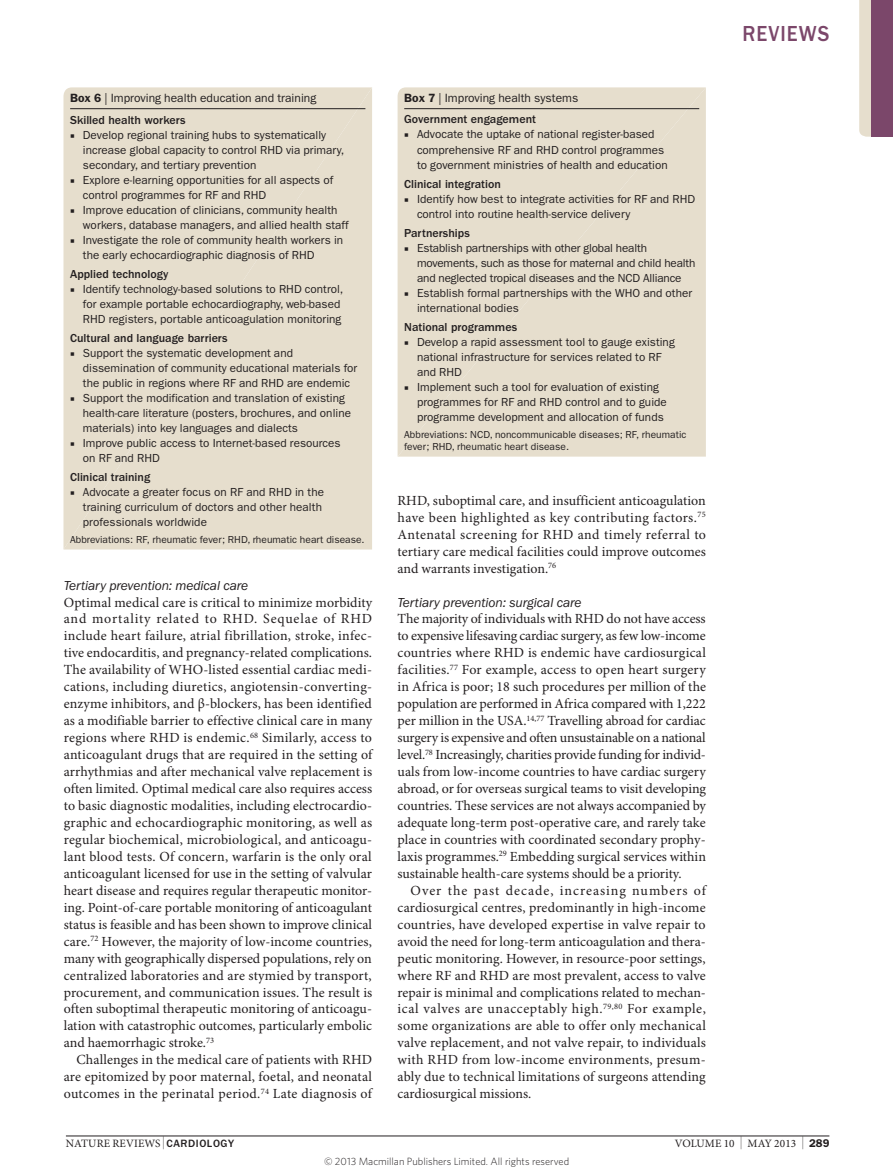
<style>
.page{position:relative;width:893px;height:1174px;background:#fff}
.page>*{position:absolute;margin:0;border:0;box-sizing:border-box;transform-origin:0 0}
.t1{font:500 22.5px "ITC Franklin Gothic Std";letter-spacing:.05em;color:#7b476a;scale:.9 1}
.Body_first{font:13.95px/17px "Minion Pro";letter-spacing:.005em;color:#231f20}
.Body_text{font:13.95px/17px "Minion Pro";letter-spacing:.005em;color:#231f20;text-align:justify}
.Head_3{font:italic 13.5px "ITC Franklin Gothic Std";letter-spacing:-.01em;color:#231f20}
.Box_subhead{font:500 12px "ITC Franklin Gothic Std";color:#231f20}
.Box_title{font:12px "ITC Franklin Gothic Std";color:#231f20}
.Box_body_bullet{font:11.7px/15px "ITC Franklin Gothic Std";color:#231f20}
.t2{font:11.25px "Minion Pro";letter-spacing:.01em;color:#231f20}
.t3{font:300 10.5px "Whitney";color:#231f20}
.Box_footnote{font:10.2px/12.3px "ITC Franklin Gothic Std";color:#231f20}
.s1{font-weight:600}
.s2{font-family:"Minion Pro"}
.s3{font-size:12.9px}
.s4{font-family:"ITC Franklin Gothic Std";font-weight:500;font-size:10.95px}
.s5{font-family:"ITC Franklin Gothic Std";font-weight:600}
</style>
<div class="page">
<hr style="left:66px;top:1135px;width:763px;height:1px;background:#231f20">
<div style="left:63px;top:87px;width:309px;height:462px;background:#e6decd"></div>
<hr style="left:70px;top:108px;width:295px;height:1px;background:#231f20">
<div style="left:398px;top:87px;width:308px;height:369px;background:#e6decd"></div>
<hr style="left:404px;top:108px;width:295px;height:1px;background:#231f20">
<svg style="left:859px;top:0;width:13px;height:137px;background:#ded3c6"></svg>
<div style="left:872px;top:0;width:21px;height:137px;background:#7b476a"></div>
<p class="Box_title" style="left:70px;top:91px;width:248px"><span class="s1">Box 6</span> | Improving health education and training</p>
<p class="Box_subhead" style="left:70px;top:113px;width:117px">Skilled health workers</p>
<p class="Box_body_bullet" style="left:83px;top:127px;width:263px;text-indent:-13px"><span class="s2">■</span> Develop regional training hubs to systematically increase global capacity to control RHD via primary, secondary, and tertiary prevention</p>
<p class="Box_body_bullet" style="left:83px;top:172px;width:252px;text-indent:-13px"><span class="s2">■</span> Explore e‑learning opportunities for all aspects of control programmes for RF and RHD</p>
<p class="Box_body_bullet" style="left:83px;top:202px;width:267px;text-indent:-13px"><span class="s2">■</span> Improve education of clinicians, community health workers, database managers, and allied health staff</p>
<p class="Box_body_bullet" style="left:83px;top:232px;width:262px;text-indent:-13px"><span class="s2">■</span> Investigate the role of community health workers in the early echocardiographic diagnosis of RHD</p>
<p class="Box_subhead" style="left:70px;top:267px;width:100px">Applied technology</p>
<p class="Box_body_bullet" style="left:83px;top:281px;width:262px;text-indent:-13px"><span class="s2">■</span> Identify technology-based solutions to RHD control, for example portable echocardiography, web-based<br>RHD registers, portable anticoagulation monitoring</p>
<p class="Box_subhead" style="left:70px;top:331px;width:159px">Cultural and language barriers</p>
<p class="Box_body_bullet" style="left:83px;top:346px;width:276px;text-indent:-13px"><span class="s2">■</span> Support the systematic development and dissemination of community educational materials for the public in regions where RF and RHD are endemic</p>
<p class="Box_body_bullet" style="left:83px;top:391px;width:270px;text-indent:-13px"><span class="s2">■</span> Support the modification and translation of existing health-care literature (posters, brochures, and online materials) into key languages and dialects</p>
<p class="Box_body_bullet" style="left:83px;top:436px;width:259px;text-indent:-13px"><span class="s2">■</span> Improve public access to Internet-based resources on RF and RHD</p>
<p class="Box_subhead" style="left:70px;top:471px;width:82px">Clinical training</p>
<p class="Box_body_bullet" style="left:83px;top:485px;width:243px;text-indent:-13px"><span class="s2">■</span> Advocate a greater focus on RF and RHD in the training curriculum of doctors and other health professionals worldwide</p>
<p class="Box_footnote" style="left:70px;top:533px;width:296px">Abbreviations: RF, rheumatic fever; RHD, rheumatic heart disease.</p>
<p class="Head_3" style="left:64px;top:577px;width:186px">Tertiary prevention: medical care</p>
<p class="Body_first" style="left:64px;top:594px;width:310px">Optimal medical care is critical to minimize morbidity and mortality related to RHD. Sequelae of RHD include heart failure, atrial fibrillation, stroke, infec‑ tive endocarditis, and pregnancy-related complications.<br>The availability of WHO-listed essential cardiac medi‑ cations, including diuretics, angiotensin-converting&shy;enzyme inhibitors, and β‑blockers, has been identified as a modifiable barrier to effective clinical care in many regions where RHD is endemic.<sup>68</sup> Similarly, access to anticoagulant drugs that are required in the setting of arrhythmias and after mechanical valve replacement is often limited. Optimal medical care also requires access to basic diagnostic modalities, including electrocardio‑ graphic and echocardiographic monitoring, as well as regular biochemical, microbiological, and anticoagu‑ lant blood tests. Of concern, warfarin is the only oral anticoagulant licensed for use in the setting of valvular heart disease and requires regular therapeutic monitor‑ ing. Point-of-care portable monitoring of anticoagulant status is feasible and has been shown to improve clinical care.<sup>72</sup> However, the majority of low-income countries, many with geographically dispersed populations, rely on centralized laboratories and are stymied by transport, procurement, and communication issues. The result is often suboptimal therapeutic monitoring of anticoagu‑ lation with catastrophic outcomes, particularly embolic and haemorrhagic stroke.<sup>73</sup></p>
<p class="Body_text" style="left:64px;top:1052px;width:310px;text-indent:13px">Challenges in the medical care of patients with RHD are epitomized by poor maternal, foetal, and neonatal outcomes in the perinatal period.<sup>74</sup> Late diagnosis of</p>
<p class="Box_title" style="left:404px;top:91px;width:176px"><span class="s1">Box 7</span> | Improving health systems</p>
<p class="Box_subhead" style="left:404px;top:113px;width:133px">Government engagement</p>
<p class="Box_body_bullet" style="left:417px;top:127px;width:252px;text-indent:-13px"><span class="s2">■</span> Advocate the uptake of national register-based comprehensive RF and RHD control programmes to government ministries of health and education</p>
<p class="Box_subhead" style="left:404px;top:177px;width:98px">Clinical integration</p>
<p class="Box_body_bullet" style="left:417px;top:191px;width:280px;text-indent:-13px"><span class="s2">■</span> Identify how best to integrate activities for RF and RHD control into routine health-service delivery</p>
<p class="Box_subhead" style="left:404px;top:226px;width:67px">Partnerships</p>
<p class="Box_body_bullet" style="left:417px;top:241px;width:280px;text-indent:-13px"><span class="s2">■</span> Establish partnerships with other global health movements, such as those for maternal and child health and neglected tropical diseases and the NCD Alliance</p>
<p class="Box_body_bullet" style="left:417px;top:286px;width:277px;text-indent:-13px"><span class="s2">■</span> Establish formal partnerships with the WHO and other international bodies</p>
<p class="Box_subhead" style="left:404px;top:321px;width:114px">National programmes</p>
<p class="Box_body_bullet" style="left:417px;top:335px;width:259px;text-indent:-13px"><span class="s2">■</span> Develop a rapid assessment tool to gauge existing national infrastructure for services related to RF and RHD</p>
<p class="Box_body_bullet" style="left:417px;top:380px;width:251px;text-indent:-13px"><span class="s2">■</span> Implement such a tool for evaluation of existing programmes for RF and RHD control and to guide programme development and allocation of funds</p>
<p class="Box_footnote" style="left:404px;top:428px;width:284px">Abbreviations: NCD, noncommunicable diseases; RF, rheumatic fever; RHD, rheumatic heart disease.</p>
<p class="Body_text" style="left:398px;top:492px;width:310px">RHD, suboptimal care, and insufficient anticoagulation have been highlighted as key contributing factors.<sup>75<br></sup>Antenatal screening for RHD and timely referral to tertiary care medical facilities could improve outcomes and warrants investigation.<sup>76</sup></p>
<p class="Head_3" style="left:398px;top:594px;width:185px">Tertiary prevention: surgical care</p>
<p class="Body_first" style="left:398px;top:611px;width:310px;text-align:justify">The majority of individuals with RHD do not have access to expensive lifesaving cardiac surgery, as few low-income countries where RHD is endemic have cardiosurgical facilities.<sup>77</sup> For example, access to open heart surgery in Africa is poor; 18 such procedures per million of the population are performed in Africa compared with 1,222 per million in the USA.<sup>14,77</sup> Travelling abroad for cardiac surgery is expensive and often unsustainable on a national level.<sup>78</sup> Increasingly, charities provide funding for individ‑ uals from low-income countries to have cardiac surgery abroad, or for overseas surgical teams to visit developing countries. These services are not always accompanied by adequate long-term post-operative care, and rarely take place in countries with coordinated secondary prophy‑ laxis programmes.<sup>29</sup> Embedding surgical services within sustainable health-care systems should be a priority.</p>
<p class="Body_text" style="left:398px;top:882px;width:310px;text-indent:13px">Over the past decade, increasing numbers of cardiosurgical centres, predominantly in high-income countries, have developed expertise in valve repair to avoid the need for long-term anticoagulation and thera‑ peutic monitoring. However, in resource-poor settings, where RF and RHD are most prevalent, access to valve repair is minimal and complications related to mechan‑ ical valves are unacceptably high.<sup>79,80</sup> For example, some organizations are able to offer only mechanical valve replacement, and not valve repair, to individuals with RHD from low-income environments, presum‑ ably due to technical limitations of surgeons attending cardiosurgical missions.</p>
<h1 class="t1" style="left:742px;top:21px;width:98px">REVIEWS</h1>
<p class="t2" style="left:66px;top:1136px;width:170px">NATURE REVIEWS <span class="s3">|</span> <span class="s4">CARDIOLOGY</span></p>
<p class="t2" style="left:675px;top:1136px;width:156px">VOLUME 10 <span class="s3">|</span> MAY 2013 <span class="s3">|</span> <span class="s5">289</span></p>
<p class="t3" style="left:324px;top:1154px;width:247px">© 2013 Macmillan Publishers Limited. All rights reserved</p>
</div>
